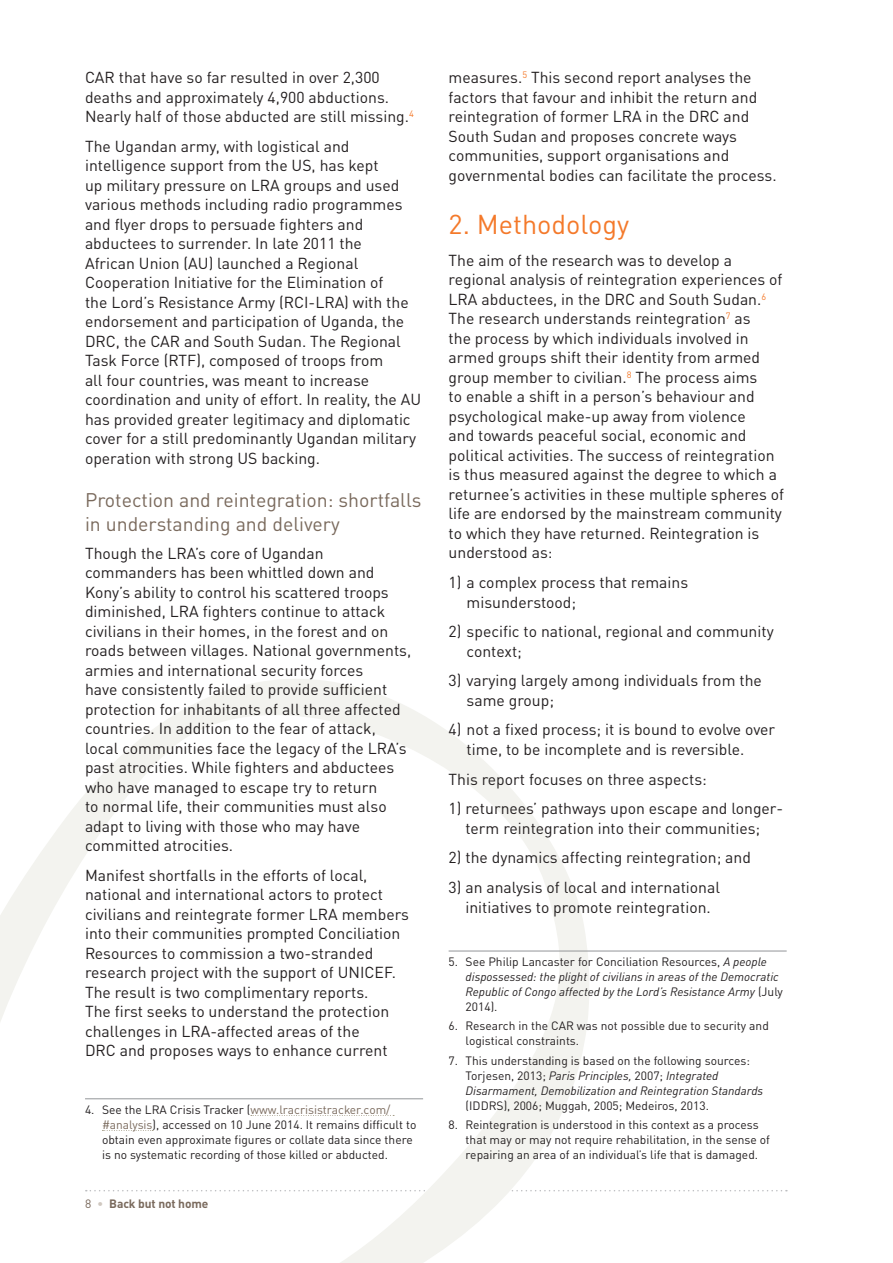
<style>
.page{position:relative;width:893px;height:1263px;background:#fff}
.page>*{position:absolute;margin:0;border:0;box-sizing:border-box;transform-origin:0 0}
.Heading_23pt{font:27px "DIN Pro";color:#f4792a}
.heading_3{font:19.5px/24px "DIN Pro";color:#7a6a5d}
.t1{font:15.75px/19.5px "DIN Pro";color:#231f20}
.footnote{font:12px/15px "DIN Pro";color:#231f20}
.footnote-2{font:italic 12px/15px "DIN Pro";color:#231f20}
.t2{font:700 12px "DIN Pro";letter-spacing:-.01em;color:#7a6a5d}
.s1{color:#7a6a5d}
.s2{font-weight:400}
.s3{font-weight:400;color:#d0c8c0}
.s4{font-style:normal}
.s5{font-style:italic}
</style>
<div class="page">
<svg style="left:595px;top:1190px;width:192px;height:1px"></svg>
<svg style="left:0;top:679px;width:594px;height:584px"></svg>
<hr style="left:85px;top:1098px;width:338px;height:1px;background:#939598">
<svg style="left:251px;top:1115px;width:143px;height:1px"></svg>
<svg style="left:102px;top:1130px;width:51px;height:1px"></svg>
<hr style="left:449px;top:951px;width:338px;height:1px;background:#939598">
<p class="t1" style="left:85px;top:66px;width:330px">CAR that have so far resulted in over 2,300 deaths and approximately 4,900 abductions.<br>Nearly half of those abducted are still missing.<sup>4</sup></p>
<p class="t1" style="left:85px;top:135px;width:338px">The Ugandan army, with logistical and intelligence support from the US, has kept<br>up military pressure on LRA groups and used various methods including radio programmes and flyer drops to persuade fighters and abductees to surrender. In late 2011 the<br>African Union (AU) launched a Regional Cooperation Initiative for the Elimination of<br>the Lord’s Resistance Army (RCI-LRA) with the endorsement and participation of Uganda, the DRC, the CAR and South Sudan. The Regional Task Force (RTF), composed of troops from<br>all four countries, was meant to increase coordination and unity of effort. In reality, the AU has provided greater legitimacy and diplomatic cover for a still predominantly Ugandan military operation with strong US backing.</p>
<p class="heading_3" style="left:85px;top:486px;width:338px">Protection and reintegration: shortfalls in understanding and delivery</p>
<p class="t1" style="left:85px;top:542px;width:328px">Though the LRA’s core of Ugandan commanders has been whittled down and Kony’s ability to control his scattered troops diminished, LRA fighters continue to attack civilians in their homes, in the forest and on roads between villages. National governments, armies and international security forces<br>have consistently failed to provide sufficient protection for inhabitants of all three affected countries. In addition to the fear of attack, local communities face the legacy of the LRA’s past atrocities. While fighters and abductees who have managed to escape try to return<br>to normal life, their communities must also adapt to living with those who may have committed atrocities.</p>
<p class="t1" style="left:85px;top:864px;width:325px">Manifest shortfalls in the efforts of local, national and international actors to protect civilians and reintegrate former LRA members into their communities prompted Conciliation Resources to commission a two-stranded research project with the support of UNICEF.<br>The result is two complimentary reports.<br>The first seeks to understand the protection challenges in LRA-affected areas of the<br>DRC and proposes ways to enhance current</p>
<p class="footnote" style="left:102px;top:1101px;width:316px;text-indent:-17px">4. See the LRA Crisis Tracker (<span class="s1">www.lracrisistracker.com/ #analysis</span>), accessed on 10 June 2014. It remains difficult to obtain even approximate figures or collate data since there is no systematic recording of those killed or abducted.</p>
<p class="t2" style="left:85px;top:1194px;width:125px"><span class="s2">8</span> <span class="s3">•</span> Back but not home</p>
<p class="t1" style="left:449px;top:66px;width:329px">measures.<sup>5</sup> This second report analyses the factors that favour and inhibit the return and reintegration of former LRA in the DRC and South Sudan and proposes concrete ways communities, support organisations and governmental bodies can facilitate the process.</p>
<p class="Heading_23pt" style="left:449px;top:203px;width:182px">2. Methodology</p>
<p class="t1" style="left:449px;top:249px;width:337px">The aim of the research was to develop a regional analysis of reintegration experiences of LRA abductees, in the DRC and South Sudan.<sup>6<br></sup>The research understands reintegration<sup>7</sup> as<br>the process by which individuals involved in armed groups shift their identity from armed group member to civilian.<sup>8</sup> The process aims<br>to enable a shift in a person’s behaviour and psychological make-up away from violence<br>and towards peaceful social, economic and political activities. The success of reintegration is thus measured against the degree to which a returnee’s activities in these multiple spheres of life are endorsed by the mainstream community to which they have returned. Reintegration is understood as:</p>
<p class="t1" style="left:467px;top:571px;width:223px;text-indent:-18px">1) a complex process that remains misunderstood;</p>
<p class="t1" style="left:467px;top:620px;width:309px;text-indent:-18px">2) specific to national, regional and community context;</p>
<p class="t1" style="left:467px;top:669px;width:297px;text-indent:-18px">3) varying largely among individuals from the same group;</p>
<p class="t1" style="left:467px;top:718px;width:310px;text-indent:-18px">4) not a fixed process; it is bound to evolve over time, to be incomplete and is reversible.</p>
<p class="t1" style="left:449px;top:768px;width:260px">This report focuses on three aspects:</p>
<p class="t1" style="left:449px;top:797px;width:336px;text-align:center">1) returnees’ pathways upon escape and longer&shy;term reintegration into their communities;</p>
<p class="t1" style="left:449px;top:846px;width:304px">2) the dynamics affecting reintegration; and</p>
<p class="t1" style="left:449px;top:876px;width:273px;text-align:center">3) an analysis of local and international initiatives to promote reintegration.</p>
<p class="footnote-2" style="left:466px;top:953px;width:319px;text-indent:-17px"><span class="s4">5. See Philip Lancaster for Conciliation Resources,</span> A people dispossessed: the plight of civilians in areas of the Democratic Republic of Congo affected by the Lord’s Resistance Army <span class="s4">(July 2014).</span></p>
<p class="footnote" style="left:466px;top:1017px;width:305px;text-indent:-17px">6. Research in the CAR was not possible due to security and logistical constraints.</p>
<p class="footnote" style="left:466px;top:1051px;width:299px;text-indent:-17px">7. This understanding is based on the following sources:<br>Torjesen, 2013; <span class="s5">Paris Principles,</span> 2007; <span class="s5">Integrated Disarmament, Demobilization and Reintegration Standards </span>(IDDRS), 2006; Muggah, 2005; Medeiros, 2013.</p>
<p class="footnote" style="left:466px;top:1116px;width:306px;text-indent:-17px">8. Reintegration is understood in this context as a process that may or may not require rehabilitation, in the sense of repairing an area of an individual’s life that is damaged.</p>
</div>
